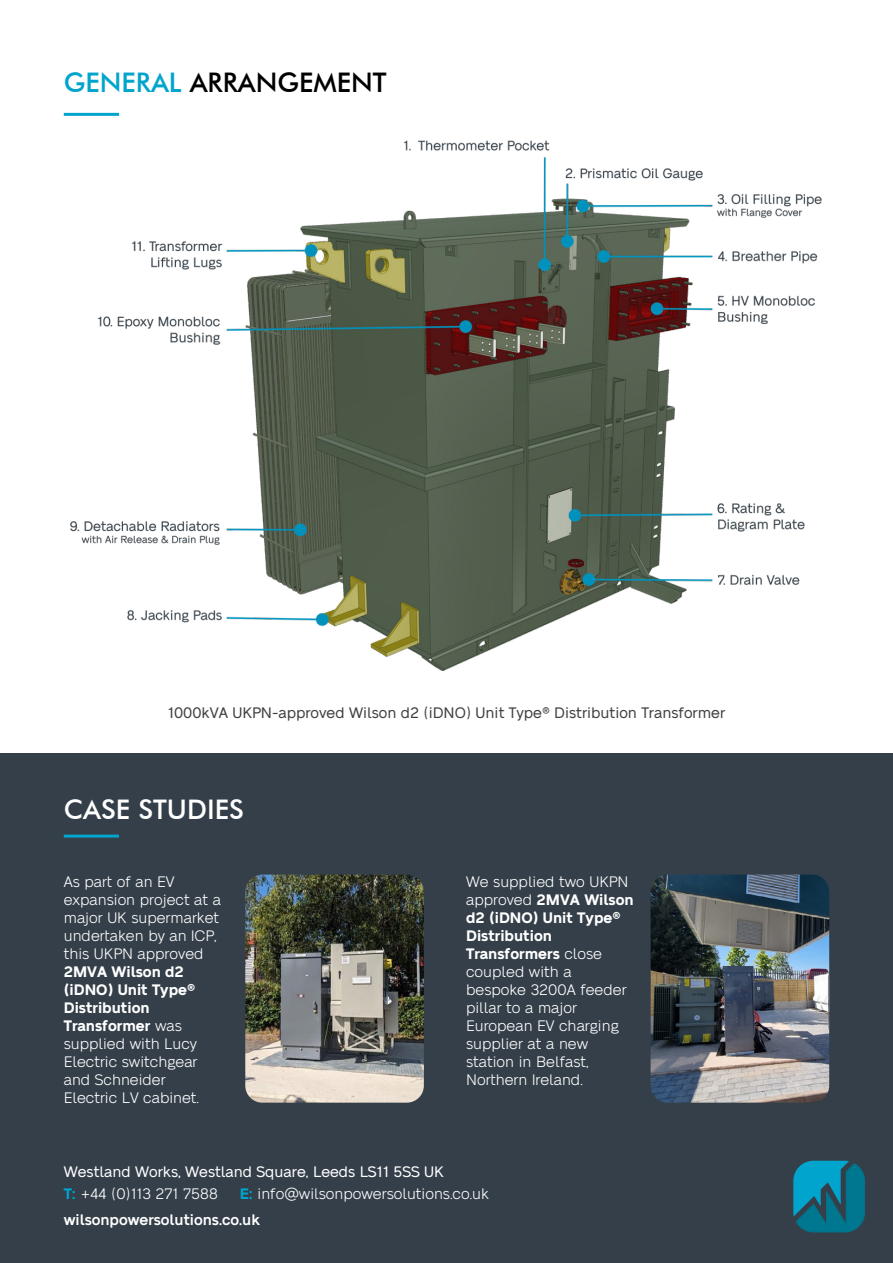
<style>
.page{position:relative;width:893px;height:1263px;background:#fff}
.page>*{position:absolute;margin:0;border:0;box-sizing:border-box;transform-origin:0 0}
.t1{font:500 27px "Futura BT";color:#000}
.t2{font:500 27px "Futura BT";color:#fff}
.t3{font:15px/18px "Neue Alte Grotesk";color:#fff}
.t4{font:15px "Neue Alte Grotesk";color:#414042}
.t5{font:15px "Neue Alte Grotesk";color:#fff}
.t6{font:600 15px "Neue Alte Grotesk";color:#fff}
.s1{color:#00a4cc}
.s2{font-weight:700}
.s3{font-weight:700;color:#00a4cc}
</style>
<div class="page">
<hr style="left:64px;top:113px;width:55px;height:3px;background:#00a4cc">
<div style="left:0;top:753px;width:893px;height:510px;background:#343f49"></div>
<hr style="left:64px;top:834px;width:55px;height:3px;background:#00a4cc">
<img style="left:245px;top:874px;width:179px;height:229px">
<img style="left:651px;top:874px;width:178px;height:229px">
<svg style="left:793px;top:1160px;width:72px;height:73px"></svg>
<img style="left:70px;top:140px;width:752px;height:531px">
<h1 class="t1" style="left:64px;top:66px;width:324px"><span class="s1">GENERAL</span> ARRANGEMENT</h1>
<p class="t4" style="left:168px;top:704px;width:559px">1000kVA UKPN-approved Wilson d2 (iDNO) Unit Type® Distribution Transformer</p>
<h1 class="t2" style="left:64px;top:793px;width:182px">CASE STUDIES</h1>
<p class="t3" style="left:64px;top:873px;width:159px">As part of an EV expansion project at a major UK supermarket undertaken by an ICP, this UKPN approved</p>
<p class="t3" style="left:64px;top:963px;width:137px"><span class="s2">2MVA Wilson d2 (iDNO) Unit Type®<br>Distribution<br>Transformer</span> was supplied with Lucy<br>Electric switchgear and Schneider<br>Electric LV cabinet.</p>
<p class="t3" style="left:466px;top:873px;width:169px">We supplied two UKPN approved <span class="s2">2MVA Wilson d2 (iDNO) Unit Type®<br>Distribution<br>Transformers</span> close coupled with a bespoke 3200A feeder pillar to a major<br>European EV charging supplier at a new station in Belfast,<br>Northern Ireland.</p>
<p class="t5" style="left:64px;top:1164px;width:382px">Westland Works, Westland Square, Leeds LS11 5SS UK</p>
<p class="t6" style="left:64px;top:1211px;width:198px">wilsonpowersolutions.co.uk</p>
<p class="t3" style="left:64px;top:1185px;width:155px"><span class="s3">T:</span> +44 (0)113 271 7588</p>
<p class="t3" style="left:240px;top:1185px;width:251px"><span class="s3">E:</span> info@wilsonpowersolutions.co.uk</p>
</div>
